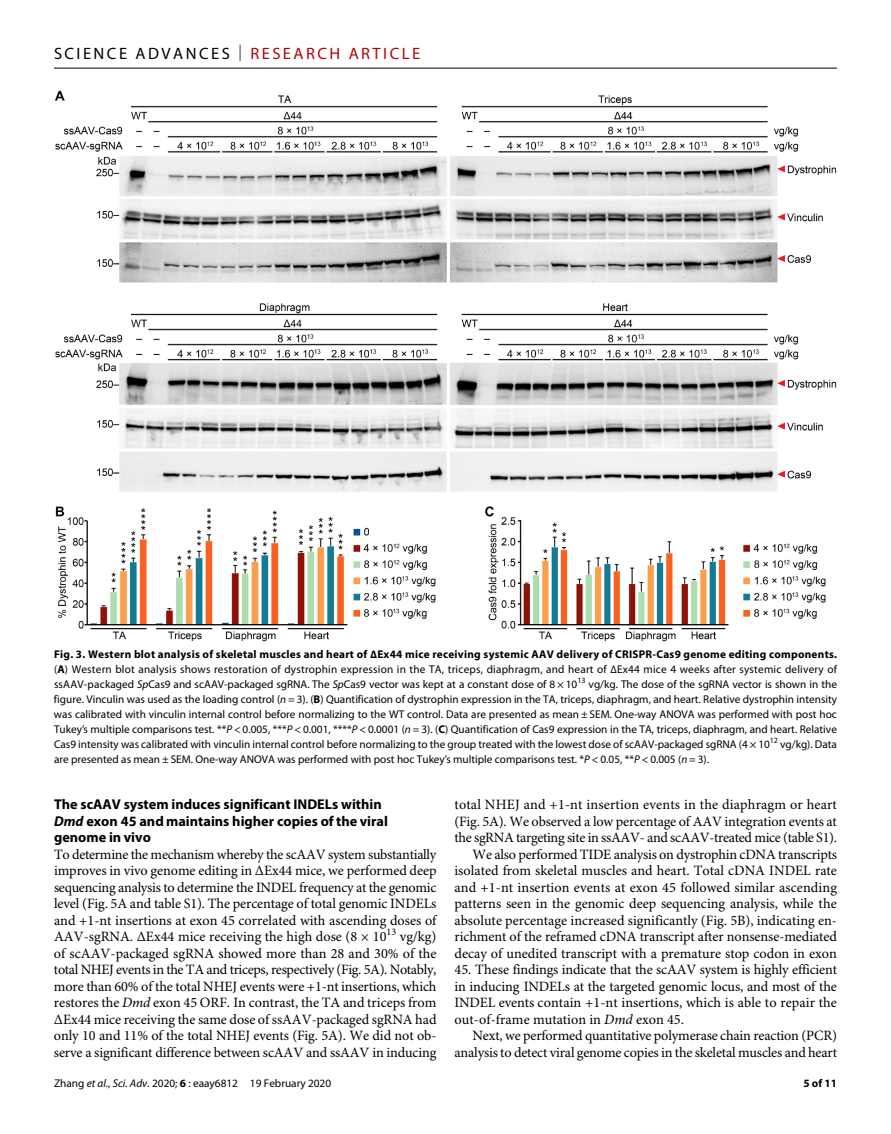
<style>
.page{position:relative;width:891px;height:1134px;background:#fff}
.page>*{position:absolute;margin:0;border:0;box-sizing:border-box;transform-origin:0 0}
.t1{font:16.5px "Myriad Pro";letter-spacing:.15em;color:#000}
.t2{font:14.25px/16.5px "Minion Pro";letter-spacing:-.005em;color:#000;text-align:justify}
.t3{font:700 14.25px/16.5px "Myriad Pro";color:#000}
.t4{font:11.25px/15px "Myriad Pro";color:#000;text-align:justify}
.t5{font:700 11.25px "Myriad Pro";color:#000}
.s1{font-weight:300}
.s2{color:#b10508}
.s3{font-weight:700}
.s4{font-style:italic}
</style>
<div class="page">
<hr style="left:54px;top:68px;width:783px;height:1px;background:#000">
<img style="left:55px;top:90px;width:782px;height:552px">
<p class="t1" style="left:54px;top:40px;width:368px">SCIENCE ADVANCES <span class="s1">|</span> <span class="s2">RESEARCH ARTICLE</span></p>
<p class="t4" style="left:54px;top:647px;width:785px"><span class="s3">Fig. 3. Western blot analysis of skeletal muscles and heart of ∆Ex44 mice receiving systemic AAV delivery of CRISPR-Cas9 genome editing components. </span>(<span class="s3">A</span>) Western blot analysis shows restoration of dystrophin expression in the TA, triceps, diaphragm, and heart of ∆Ex44 mice 4 weeks after systemic delivery of ssAAV-packaged <span class="s4">Sp</span>Cas9 and scAAV-packaged sgRNA. The <span class="s4">Sp</span>Cas9 vector was kept at a constant dose of 8 × 10<sup>13</sup> vg/kg. The dose of the sgRNA vector is shown in the figure. Vinculin was used as the loading control (<span class="s4">n</span> = 3). (<span class="s3">B</span>) Quantification of dystrophin expression in the TA, triceps, diaphragm, and heart. Relative dystrophin intensity was calibrated with vinculin internal control before normalizing to the WT control. Data are presented as mean ± SEM. One-way ANOVA was performed with post hoc Tukey’s multiple comparisons test. **<span class="s4">P</span> &lt; 0.005, ***<span class="s4">P</span> &lt; 0.001, ****<span class="s4">P</span> &lt; 0.0001 (<span class="s4">n</span> = 3). (<span class="s3">C</span>) Quantification of Cas9 expression in the TA, triceps, diaphragm, and heart. Relative Cas9 intensity was calibrated with vinculin internal control before normalizing to the group treated with the lowest dose of scAAV-packaged sgRNA (4 × 10<sup>12</sup> vg/kg). Data are presented as mean ± SEM. One-way ANOVA was performed with post hoc Tukey’s multiple comparisons test. *<span class="s4">P</span> &lt; 0.05, **<span class="s4">P</span> &lt; 0.005 (<span class="s4">n</span> = 3).</p>
<p class="t3" style="left:54px;top:795px;width:335px">The scAAV system induces significant INDELs within<br><span class="s4">Dmd</span> exon 45 and maintains higher copies of the viral genome in vivo</p>
<p class="t2" style="left:54px;top:847px;width:384px">To determine the mechanism whereby the scAAV system substantially improves in vivo genome editing in ∆Ex44 mice, we performed deep sequencing analysis to determine the INDEL frequency at the genomic level (Fig. 5A and table S1). The percentage of total genomic INDELs and +1-nt insertions at exon 45 correlated with ascending doses of AAV-sgRNA. ∆Ex44 mice receiving the high dose (8 × 10<sup>13</sup> vg/kg) of scAAV-packaged sgRNA showed more than 28 and 30% of the total NHEJ events in the TA and triceps, respectively (Fig. 5A). Notably, more than 60% of the total NHEJ events were +1-nt insertions, which restores the <span class="s4">Dmd</span> exon 45 ORF. In contrast, the TA and triceps from ∆Ex44 mice receiving the same dose of ssAAV-packaged sgRNA had only 10 and 11% of the total NHEJ events (Fig. 5A). We did not ob&shy;serve a significant difference between scAAV and ssAAV in inducing</p>
<p class="t4" style="left:54px;top:1076px;width:279px">Zhang <span class="s4">et al</span>., <span class="s4">Sci. Adv.</span> 2020; <span class="s3">6</span> : eaay6812 19 February 2020</p>
<p class="t2" style="left:454px;top:798px;width:384px;text-align:right">total NHEJ and +1-nt insertion events in the diaphragm or heart (Fig. 5A). We observed a low percentage of AAV integration events at the sgRNA targeting site in ssAAV- and scAAV-treated mice (table S1).<br>We also performed TIDE analysis on dystrophin cDNA transcripts isolated from skeletal muscles and heart. Total cDNA INDEL rate and +1-nt insertion events at exon 45 followed similar ascending patterns seen in the genomic deep sequencing analysis, while the absolute percentage increased significantly (Fig. 5B), indicating en&shy;richment of the reframed cDNA transcript after nonsense-mediated decay of unedited transcript with a premature stop codon in exon</p>
<p class="t2" style="left:454px;top:963px;width:384px">45. These findings indicate that the scAAV system is highly efficient in inducing INDELs at the targeted genomic locus, and most of the INDEL events contain +1-nt insertions, which is able to repair the out-of-frame mutation in <span class="s4">Dmd</span> exon 45.</p>
<p class="t2" style="left:454px;top:1029px;width:384px;text-align:right">Next, we performed quantitative polymerase chain reaction (PCR) analysis to detect viral genome copies in the skeletal muscles and heart</p>
<p class="t5" style="left:803px;top:1074px;width:35px">5 of 11</p>
</div>
